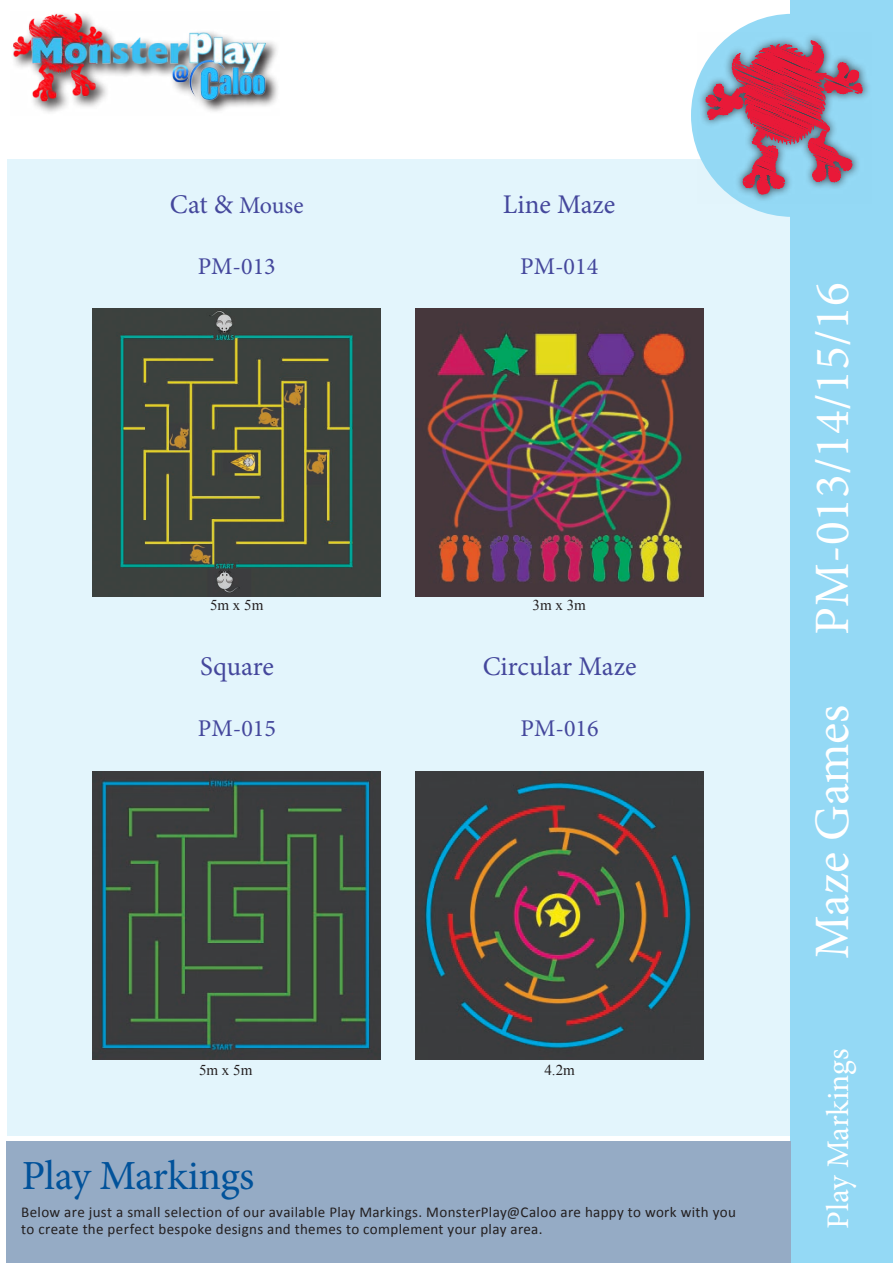
<style>
.page{position:relative;width:893px;height:1263px;background:#fff}
.page>*{position:absolute;margin:0;border:0;box-sizing:border-box;transform-origin:0 0}
.t1{font:49.5px "Minion Pro";color:#fff}
.t2{font:41.4px "Minion Pro";letter-spacing:-.015em;color:#01529a}
.t3{font:31.5px "Minion Pro";letter-spacing:-.005em;color:#fff}
.t4{font:27px "Minion Pro";color:#44479c}
.t5{font:24px "Minion Pro";color:#44479c}
.t6{font:15px/16.5px "Calibri";letter-spacing:.02em;color:#231f20}
.t7{font:15px "Times New Roman";color:#231f20}
.s1{font-size:27px}
</style>
<div class="page">
<div style="left:7px;top:159px;width:783px;height:977px;background:#e3f5fc"></div>
<div style="left:791px;top:0;width:102px;height:1263px;background:#94d9f5"></div>
<svg style="left:691px;top:14px;width:178px;height:203px"></svg>
<svg style="left:34px;top:43px;width:244px;height:70px"></svg>
<img style="left:13px;top:13px;width:260px;height:91px">
<div style="left:7px;top:1142px;width:784px;height:121px;background:#95abc5"></div>
<img style="left:415px;top:772px;width:288px;height:288px">
<img style="left:93px;top:772px;width:288px;height:288px">
<img style="left:415px;top:308px;width:288px;height:288px">
<img style="left:93px;top:308px;width:288px;height:288px">
<p class="t5" style="left:170px;top:189px;width:135px"><span class="s1">Cat &amp;</span> Mouse</p>
<p class="t5" style="left:198px;top:251px;width:79px">PM-013</p>
<p class="t4" style="left:503px;top:186px;width:114px">Line Maze</p>
<p class="t5" style="left:520px;top:251px;width:79px">PM-014</p>
<p class="t7" style="left:210px;top:595px;width:55px">5m x 5m</p>
<p class="t7" style="left:532px;top:595px;width:55px">3m x 3m</p>
<p class="t4" style="left:200px;top:648px;width:75px">Square</p>
<p class="t5" style="left:198px;top:712px;width:79px">PM-015</p>
<p class="t4" style="left:483px;top:648px;width:155px">Circular Maze</p>
<p class="t5" style="left:521px;top:712px;width:79px">PM-016</p>
<p class="t7" style="left:199px;top:1059px;width:55px">5m x 5m</p>
<p class="t7" style="left:544px;top:1059px;width:32px">4.2m</p>
<p class="t2" style="left:22px;top:1148px;width:234px">Play Markings</p>
<p class="t6" style="left:21px;top:1204px;width:716px">Below are just a small selection of our available Play Markings. MonsterPlay@Caloo are happy to work with you to create the perfect bespoke designs and themes to complement your play area.</p>
<p class="t1" style="left:799px;top:635px;width:354px;rotate:-90deg">PM-013/14/15/16</p>
<p class="t1" style="left:799px;top:959px;width:256px;rotate:-90deg">Maze Games</p>
<p class="t3" style="left:817px;top:1229px;width:182px;rotate:-90deg">Play Markings</p>
</div>
